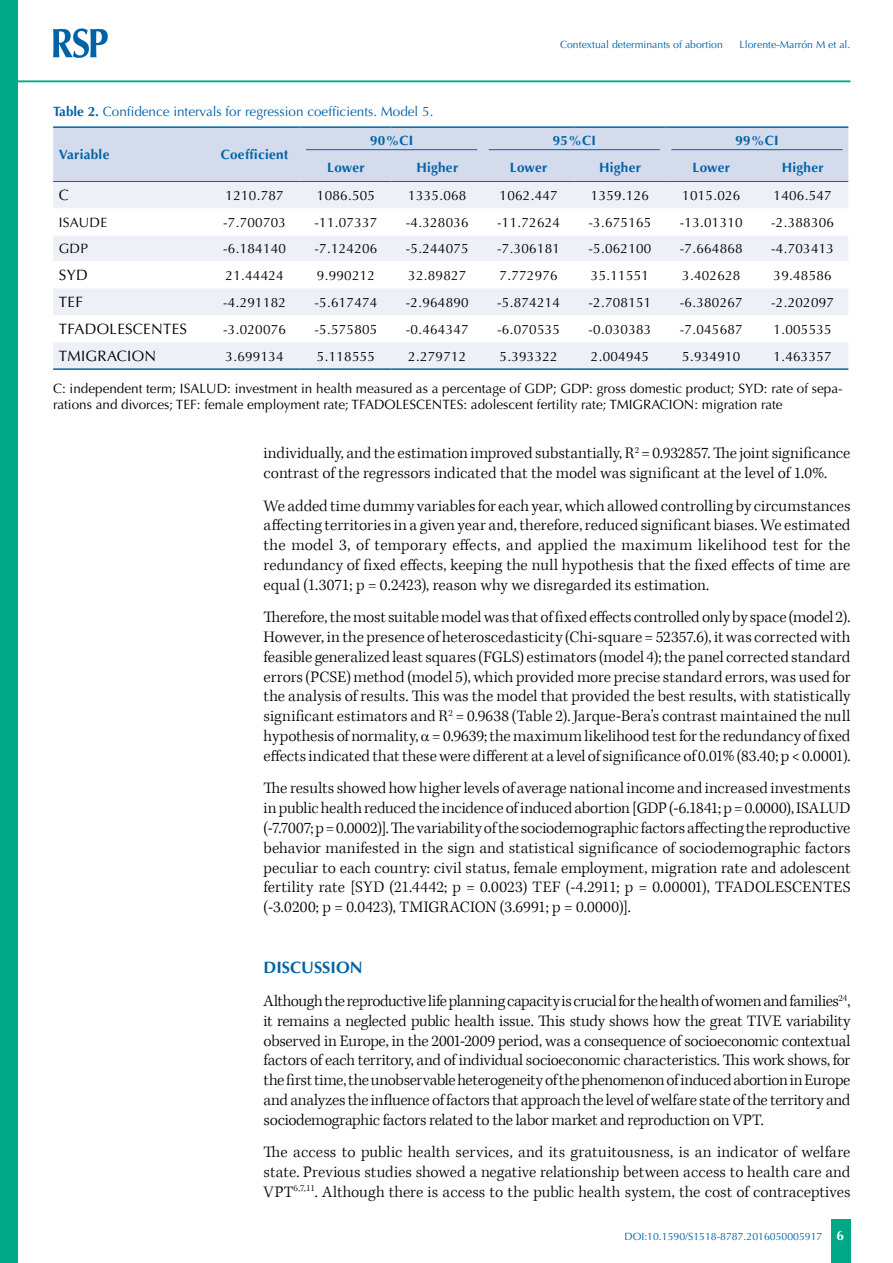
<style>
.page{position:relative;width:893px;height:1263px;background:#fff}
.page>*{position:absolute;margin:0;border:0;box-sizing:border-box;transform-origin:0 0}
.t1{font:300 16.5px/19.8px "Kepler Std";color:#000;text-align:justify}
.t2{font:700 16.5px "Optima";color:#0063a7}
.t3{font:15px "Optima";letter-spacing:.02em;color:#000}
.t4{font:13.5px "Optima";letter-spacing:.02em;color:#000}
.t5{font:13.5px/16.2px "Optima";color:#000}
.t6{font:700 13.5px "Optima";letter-spacing:.02em;color:#0063a7}
.t7{font:13.5px "Optima";color:#0063a7}
.t8{font:700 13.5px "Optima";color:#fff}
.t9{font:10.5px "Optima";color:#0063a7}
.s1{font-weight:700}
</style>
<div class="page">
<div style="left:831px;top:1220px;width:20px;height:43px;background:#00a887"></div>
<div style="left:0;top:0;width:18px;height:1263px;background:#00a887"></div>
<svg style="left:53px;top:28px;width:55px;height:30px"></svg>
<hr style="left:18px;top:80px;width:832px;height:2px;background:#00a887">
<div style="left:53px;top:128px;width:795px;height:53px;background:#d4dbec"></div>
<div style="left:53px;top:182px;width:795px;height:186px;background:#eef0f7"></div>
<svg style="left:53px;top:208px;width:795px;height:134px"></svg>
<hr style="left:300px;top:181px;width:92px;height:1px;background:#0063a7">
<hr style="left:392px;top:181px;width:91px;height:1px;background:#0063a7">
<hr style="left:483px;top:181px;width:91px;height:1px;background:#0063a7">
<hr style="left:574px;top:181px;width:92px;height:1px;background:#0063a7">
<hr style="left:666px;top:181px;width:91px;height:1px;background:#0063a7">
<hr style="left:757px;top:181px;width:91px;height:1px;background:#0063a7">
<hr style="left:209px;top:126px;width:91px;height:2px;background:#0063a7">
<hr style="left:209px;top:181px;width:91px;height:1px;background:#0063a7">
<hr style="left:53px;top:126px;width:156px;height:2px;background:#0063a7">
<hr style="left:53px;top:181px;width:156px;height:1px;background:#0063a7">
<hr style="left:300px;top:126px;width:92px;height:2px;background:#0063a7">
<hr style="left:392px;top:126px;width:91px;height:2px;background:#0063a7">
<hr style="left:483px;top:126px;width:91px;height:2px;background:#0063a7">
<hr style="left:574px;top:126px;width:92px;height:2px;background:#0063a7">
<hr style="left:666px;top:126px;width:91px;height:2px;background:#0063a7">
<hr style="left:757px;top:126px;width:91px;height:2px;background:#0063a7">
<hr style="left:53px;top:368px;width:156px;height:2px;background:#0063a7">
<hr style="left:209px;top:368px;width:91px;height:2px;background:#0063a7">
<hr style="left:300px;top:368px;width:92px;height:2px;background:#0063a7">
<hr style="left:392px;top:368px;width:91px;height:2px;background:#0063a7">
<hr style="left:483px;top:368px;width:91px;height:2px;background:#0063a7">
<hr style="left:574px;top:368px;width:92px;height:2px;background:#0063a7">
<hr style="left:666px;top:368px;width:91px;height:2px;background:#0063a7">
<hr style="left:757px;top:368px;width:91px;height:2px;background:#0063a7">
<hr style="left:306px;top:149px;width:171px;height:1px;background:#0063a7">
<hr style="left:489px;top:149px;width:171px;height:1px;background:#0063a7">
<hr style="left:671px;top:149px;width:172px;height:1px;background:#0063a7">
<p class="t9" style="left:560px;top:38px;width:164px">Contextual determinants of abortion</p>
<p class="t9" style="left:740px;top:38px;width:112px">Llorente-Marrón M et al.</p>
<p class="t7" style="left:53px;top:104px;width:382px"><span class="s1">Table 2.</span> Confidence intervals for regression coefficients. Model 5.</p>
<p class="t6" style="left:59px;top:147px;width:52px">Variable</p>
<p class="t6" style="left:221px;top:147px;width:69px">Coefficient</p>
<p class="t6" style="left:370px;top:133px;width:45px">90%CI</p>
<p class="t6" style="left:553px;top:133px;width:45px">95%CI</p>
<p class="t6" style="left:735px;top:133px;width:45px">99%CI</p>
<p class="t6" style="left:327px;top:160px;width:39px">Lower</p>
<p class="t6" style="left:416px;top:160px;width:43px">Higher</p>
<p class="t6" style="left:510px;top:160px;width:39px">Lower</p>
<p class="t6" style="left:599px;top:160px;width:43px">Higher</p>
<p class="t6" style="left:693px;top:160px;width:39px">Lower</p>
<p class="t6" style="left:782px;top:160px;width:43px">Higher</p>
<p class="t3" style="left:59px;top:187px;width:12px">C</p>
<p class="t4" style="left:226px;top:187px;width:60px">1210.787</p>
<p class="t4" style="left:317px;top:187px;width:60px">1086.505</p>
<p class="t4" style="left:408px;top:187px;width:60px">1335.068</p>
<p class="t4" style="left:500px;top:187px;width:60px">1062.447</p>
<p class="t4" style="left:591px;top:187px;width:60px">1359.126</p>
<p class="t4" style="left:682px;top:187px;width:60px">1015.026</p>
<p class="t4" style="left:774px;top:187px;width:60px">1406.547</p>
<p class="t4" style="left:59px;top:214px;width:50px">ISAUDE</p>
<p class="t4" style="left:223px;top:214px;width:64px">-7.700703</p>
<p class="t4" style="left:314px;top:214px;width:64px">-11.07337</p>
<p class="t4" style="left:406px;top:214px;width:64px">-4.328036</p>
<p class="t4" style="left:497px;top:214px;width:64px">-11.72624</p>
<p class="t4" style="left:588px;top:214px;width:64px">-3.675165</p>
<p class="t4" style="left:680px;top:214px;width:64px">-13.01310</p>
<p class="t4" style="left:771px;top:214px;width:64px">-2.388306</p>
<p class="t4" style="left:59px;top:241px;width:31px">GDP</p>
<p class="t4" style="left:223px;top:241px;width:64px">-6.184140</p>
<p class="t4" style="left:314px;top:241px;width:64px">-7.124206</p>
<p class="t4" style="left:406px;top:241px;width:64px">-5.244075</p>
<p class="t4" style="left:497px;top:241px;width:64px">-7.306181</p>
<p class="t4" style="left:588px;top:241px;width:64px">-5.062100</p>
<p class="t4" style="left:680px;top:241px;width:64px">-7.664868</p>
<p class="t4" style="left:771px;top:241px;width:64px">-4.703413</p>
<p class="t3" style="left:59px;top:266px;width:30px">SYD</p>
<p class="t4" style="left:226px;top:267px;width:60px">21.44424</p>
<p class="t4" style="left:317px;top:267px;width:60px">9.990212</p>
<p class="t4" style="left:408px;top:267px;width:60px">32.89827</p>
<p class="t4" style="left:500px;top:267px;width:60px">7.772976</p>
<p class="t4" style="left:591px;top:267px;width:60px">35.11551</p>
<p class="t4" style="left:682px;top:267px;width:60px">3.402628</p>
<p class="t4" style="left:774px;top:267px;width:60px">39.48586</p>
<p class="t3" style="left:59px;top:293px;width:25px">TEF</p>
<p class="t4" style="left:223px;top:294px;width:64px">-4.291182</p>
<p class="t4" style="left:314px;top:294px;width:64px">-5.617474</p>
<p class="t4" style="left:406px;top:294px;width:64px">-2.964890</p>
<p class="t4" style="left:497px;top:294px;width:64px">-5.874214</p>
<p class="t4" style="left:588px;top:294px;width:64px">-2.708151</p>
<p class="t4" style="left:680px;top:294px;width:64px">-6.380267</p>
<p class="t4" style="left:771px;top:294px;width:64px">-2.202097</p>
<p class="t3" style="left:59px;top:320px;width:130px">TFADOLESCENTES</p>
<p class="t4" style="left:223px;top:321px;width:64px">-3.020076</p>
<p class="t4" style="left:314px;top:321px;width:64px">-5.575805</p>
<p class="t4" style="left:406px;top:321px;width:64px">-0.464347</p>
<p class="t4" style="left:497px;top:321px;width:64px">-6.070535</p>
<p class="t4" style="left:588px;top:321px;width:64px">-0.030383</p>
<p class="t4" style="left:680px;top:321px;width:64px">-7.045687</p>
<p class="t4" style="left:774px;top:321px;width:60px">1.005535</p>
<p class="t3" style="left:59px;top:347px;width:99px">TMIGRACION</p>
<p class="t4" style="left:226px;top:348px;width:60px">3.699134</p>
<p class="t4" style="left:317px;top:348px;width:60px">5.118555</p>
<p class="t4" style="left:408px;top:348px;width:60px">2.279712</p>
<p class="t4" style="left:500px;top:348px;width:60px">5.393322</p>
<p class="t4" style="left:591px;top:348px;width:60px">2.004945</p>
<p class="t4" style="left:682px;top:348px;width:60px">5.934910</p>
<p class="t4" style="left:774px;top:348px;width:60px">1.463357</p>
<p class="t5" style="left:53px;top:380px;width:791px">C: independent term; ISALUD: investment in health measured as a percentage of GDP; GDP: gross domestic product; SYD: rate of sepa&shy;rations and divorces; TEF: female employment rate; TFADOLESCENTES: adolescent fertility rate; TMIGRACION: migration rate</p>
<p class="t1" style="left:264px;top:444px;width:588px">individually, and the estimation improved substantially, R<sup>2</sup> = 0.932857. The joint significance contrast of the regressors indicated that the model was significant at the level of 1.0%.</p>
<p class="t1" style="left:264px;top:496px;width:588px">We added time dummy variables for each year, which allowed controlling by circumstances affecting territories in a given year and, therefore, reduced significant biases. We estimated the model 3, of temporary effects, and applied the maximum likelihood test for the redundancy of fixed effects, keeping the null hypothesis that the fixed effects of time are equal (1.3071; p = 0.2423), reason why we disregarded its estimation.</p>
<p class="t1" style="left:264px;top:608px;width:588px">Therefore, the most suitable model was that of fixed effects controlled only by space (model 2).<br>However, in the presence of heteroscedasticity (Chi-square = 52357.6), it was corrected with feasible generalized least squares (FGLS) estimators (model 4); the panel corrected standard errors (PCSE) method (model 5), which provided more precise standard errors, was used for the analysis of results. This was the model that provided the best results, with statistically significant estimators and R<sup>2</sup> = 0.9638 (Table 2). Jarque-Bera’s contrast maintained the null hypothesis of normality, = 0.9639; the maximum likelihood test for the redundancy of fixed effects indicated that these were different at a level of significance of 0.01% (83.40; p &lt; 0.0001).</p>
<p class="t1" style="left:264px;top:779px;width:588px">The results showed how higher levels of average national income and increased investments in public health reduced the incidence of induced abortion [GDP (-6.1841; p = 0.0000), ISALUD (-7.7007; p = 0.0002)]. The variability of the sociodemographic factors affecting the reproductive behavior manifested in the sign and statistical significance of sociodemographic factors peculiar to each country: civil status, female employment, migration rate and adolescent fertility rate [SYD (21.4442; p = 0.0023) TEF (-4.2911; p = 0.00001), TFADOLESCENTES (-3.0200; p = 0.0423), TMIGRACION (3.6991; p = 0.0000)].</p>
<p class="t2" style="left:264px;top:958px;width:100px">DISCUSSION</p>
<p class="t1" style="left:264px;top:991px;width:588px">Although the reproductive life planning capacity is crucial for the health of women and families<sup>24</sup>, it remains a neglected public health issue. This study shows how the great TIVE variability observed in Europe, in the 2001-2009 period, was a consequence of socioeconomic contextual factors of each territory, and of individual socioeconomic characteristics. This work shows, for the first time, the unobservable heterogeneity of the phenomenon of induced abortion in Europe and analyzes the influence of factors that approach the level of welfare state of the territory and sociodemographic factors related to the labor market and reproduction on VPT.</p>
<p class="t1" style="left:264px;top:1143px;width:588px">The access to public health services, and its gratuitousness, is an indicator of welfare state. Previous studies showed a negative relationship between access to health care and VPT<sup>6,7,11</sup>. Although there is access to the public health system, the cost of contraceptives</p>
<p class="t9" style="left:624px;top:1230px;width:199px">DOI:10.1590/S1518-8787.2016050005917</p>
<p class="t8" style="left:836px;top:1227px;width:9px">6</p>
</div>
